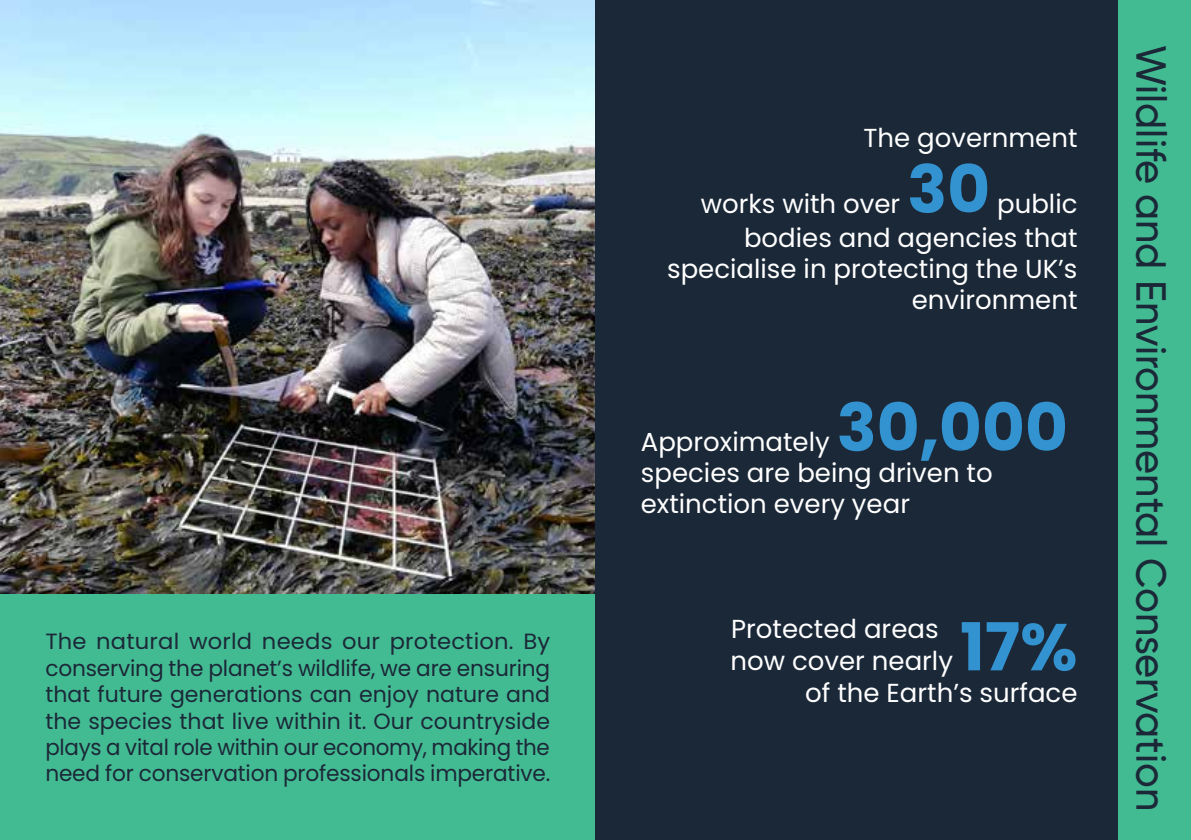
<style>
.page{position:relative;width:1191px;height:840px;background:#fff}
.page>*{position:absolute;margin:0;border:0;box-sizing:border-box;transform-origin:0 0}
.t1{font:700 66px "Poppins";color:#3392d0}
.t2{font:500 42px "Gilroy";color:#1b2838}
.t3{font:26px/31.2px "Poppins";color:#fff;text-align:right}
.t4{font:22px/26.4px "Poppins";letter-spacing:-.005em;color:#1b2838;text-align:justify}
</style>
<div class="page">
<img style="left:0;top:0;width:595px;height:594px">
<div style="left:0;top:594px;width:595px;height:245px;background:#43bb92"></div>
<div style="left:595px;top:0;width:596px;height:839px;background:#1b2838"></div>
<div style="left:1118px;top:0;width:73px;height:839px;background:#43bb92"></div>
<p class="t4" style="left:45px;top:628px;width:506px">The natural world needs our protection. By conserving the planet’s wildlife, we are ensuring that future generations can enjoy nature and the species that live within it. Our countryside plays a vital role within our economy, making the need for conservation professionals imperative.</p>
<p class="t3" style="left:863px;top:122px;width:216px">The government</p>
<p class="t3" style="left:701px;top:188px;width:201px">works with over</p>
<h1 class="t1" style="left:907px;top:151px;width:84px">30</h1>
<p class="t3" style="left:744px;top:186px;width:335px;line-height:34px">public<br>bodies and agencies that</p>
<p class="t3" style="left:667px;top:253px;width:412px">specialise in protecting the UK’s environment</p>
<h1 class="t1" style="left:836px;top:389px;width:233px">30,000</h1>
<p class="t3" style="left:641px;top:457px;width:353px;text-align:left">species are being driven to extinction every year</p>
<p class="t3" style="left:641px;top:426px;width:190px">Approximately</p>
<p class="t3" style="left:730px;top:613px;width:224px;line-height:32px;text-align:left">Protected areas now cover nearly</p>
<h1 class="t1" style="left:960px;top:608px;width:119px">17%</h1>
<p class="t3" style="left:805px;top:676px;width:274px">of the Earth’s surface</p>
<h2 class="t2" style="left:1177px;top:45px;width:767px;rotate:90deg">Wildlife and Environmental Conservation</h2>
</div>
